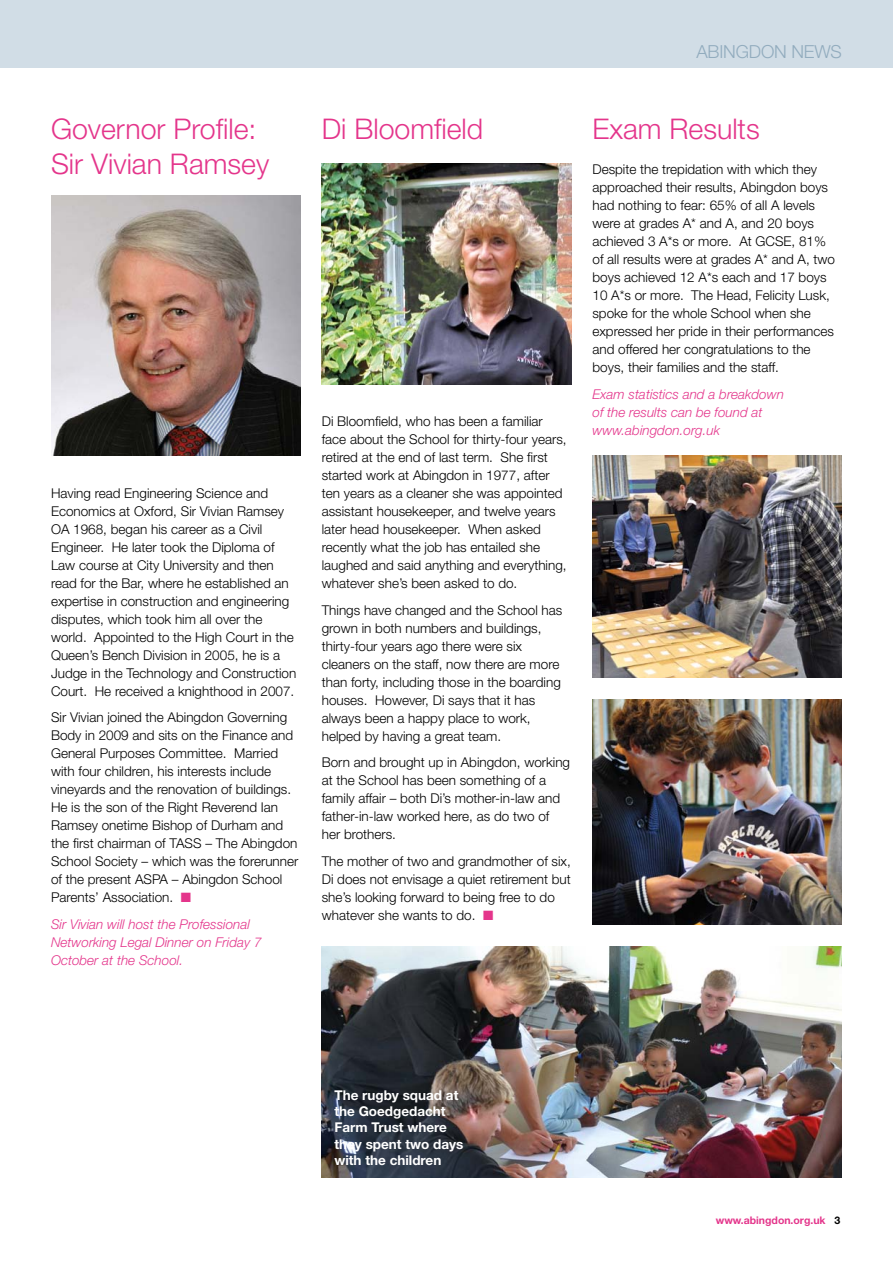
<style>
.page{position:relative;width:893px;height:1263px;background:#fff}
.page>*{position:absolute;margin:0;border:0;box-sizing:border-box;transform-origin:0 0}
.t1{font:300 28.5px/34.2px "Helvetica Neue LT Std";color:#e4358b}
.t2{font:300 18px "Helvetica Neue LT Std";letter-spacing:-.01em;color:#92acbe}
.t3{font:300 13.5px/18px "Helvetica Neue LT Std";color:#000}
.t4{font:italic 300 13.5px/18px "Helvetica Neue LT Std";color:#e4358b}
.t5{font:700 13.5px/16.2px "Helvetica Neue LT Std";color:#fff}
.t6{font:700 10.5px "Helvetica Neue LT Std";color:#e4358b}
.s1{color:#e4358b}
.s2{color:#000}
</style>
<div class="page">
<div style="left:0;top:0;width:893px;height:68px;background:#d1dde6"></div>
<img style="left:322px;top:163px;width:249px;height:222px">
<img style="left:51px;top:196px;width:249px;height:259px">
<img style="left:592px;top:456px;width:250px;height:221px">
<img style="left:322px;top:947px;width:520px;height:231px">
<img style="left:592px;top:699px;width:250px;height:225px">
<h2 class="t2" style="left:696px;top:40px;width:147px">Abingdon news</h2>
<h1 class="t1" style="left:51px;top:112px;width:220px">Governor Profile:<br>Sir Vivian Ramsey</h1>
<p class="t3" style="left:51px;top:484px;width:247px">Having read Engineering Science and Economics at Oxford, Sir Vivian Ramsey OA 1968, began his career as a Civil Engineer. He later took the Diploma of Law course at City University and then read for the Bar, where he established an expertise in construction and engineering disputes, which took him all over the world. Appointed to the High Court in the Queen’s Bench Division in 2005, he is a Judge in the Technology and Construction Court. He received a knighthood in 2007.</p>
<p class="t3" style="left:51px;top:708px;width:249px">Sir Vivian joined the Abingdon Governing Body in 2009 and sits on the Finance and General Purposes Committee. Married with four children, his interests include vineyards and the renovation of buildings.<br>He is the son of the Right Reverend Ian Ramsey onetime Bishop of Durham and the first chairman of TASS – The Abingdon School Society – which was the forerunner of the present ASPA – Abingdon School Parents’ Association. <span class="s1">■</span></p>
<p class="t4" style="left:51px;top:915px;width:212px">Sir Vivian will host the Professional<br>Networking Legal Dinner on Friday 7<br>October at the School.</p>
<h1 class="t1" style="left:322px;top:112px;width:163px">Di Bloomfield</h1>
<p class="t3" style="left:322px;top:412px;width:246px">Di Bloomfield, who has been a familiar face about the School for thirty-four years, retired at the end of last term. She first started work at Abingdon in 1977, after ten years as a cleaner she was appointed assistant housekeeper, and twelve years later head housekeeper. When asked recently what the job has entailed she laughed and said anything and everything, whatever she’s been asked to do.</p>
<p class="t3" style="left:322px;top:601px;width:242px">Things have changed and the School has grown in both numbers and buildings, thirty-four years ago there were six cleaners on the staff, now there are more than forty, including those in the boarding houses. However, Di says that it has always been a happy place to work, helped by having a great team.</p>
<p class="t3" style="left:322px;top:753px;width:250px">Born and brought up in Abingdon, working at the School has been something of a family affair – both Di’s mother-in-law and father-in-law worked here, as do two of her brothers.</p>
<p class="t3" style="left:322px;top:852px;width:251px">The mother of two and grandmother of six, Di does not envisage a quiet retirement but she’s looking forward to being free to do whatever she wants to do. <span class="s1">■</span></p>
<h1 class="t1" style="left:592px;top:112px;width:169px">Exam Results</h1>
<p class="t3" style="left:592px;top:160px;width:244px">Despite the trepidation with which they approached their results, Abingdon boys had nothing to fear: 65% of all A levels were at grades A* and A, and 20 boys achieved 3 A*s or more. At GCSE, 81% of all results were at grades A* and A, two boys achieved 12 A*s each and 17 boys 10 A*s or more. The Head, Felicity Lusk, spoke for the whole School when she expressed her pride in their performances and offered her congratulations to the boys, their families and the staff.</p>
<p class="t4" style="left:592px;top:385px;width:193px">Exam statistics and a breakdown of the results can be found at www.abingdon.org.uk</p>
<p class="t5" style="left:334px;top:1087px;width:131px">The rugby squad at the Goedgedacht<br>Farm Trust where they spent two days with the children</p>
<p class="t6" style="left:716px;top:1214px;width:126px">www.abingdon.org.uk <span class="s2">3</span></p>
</div>
